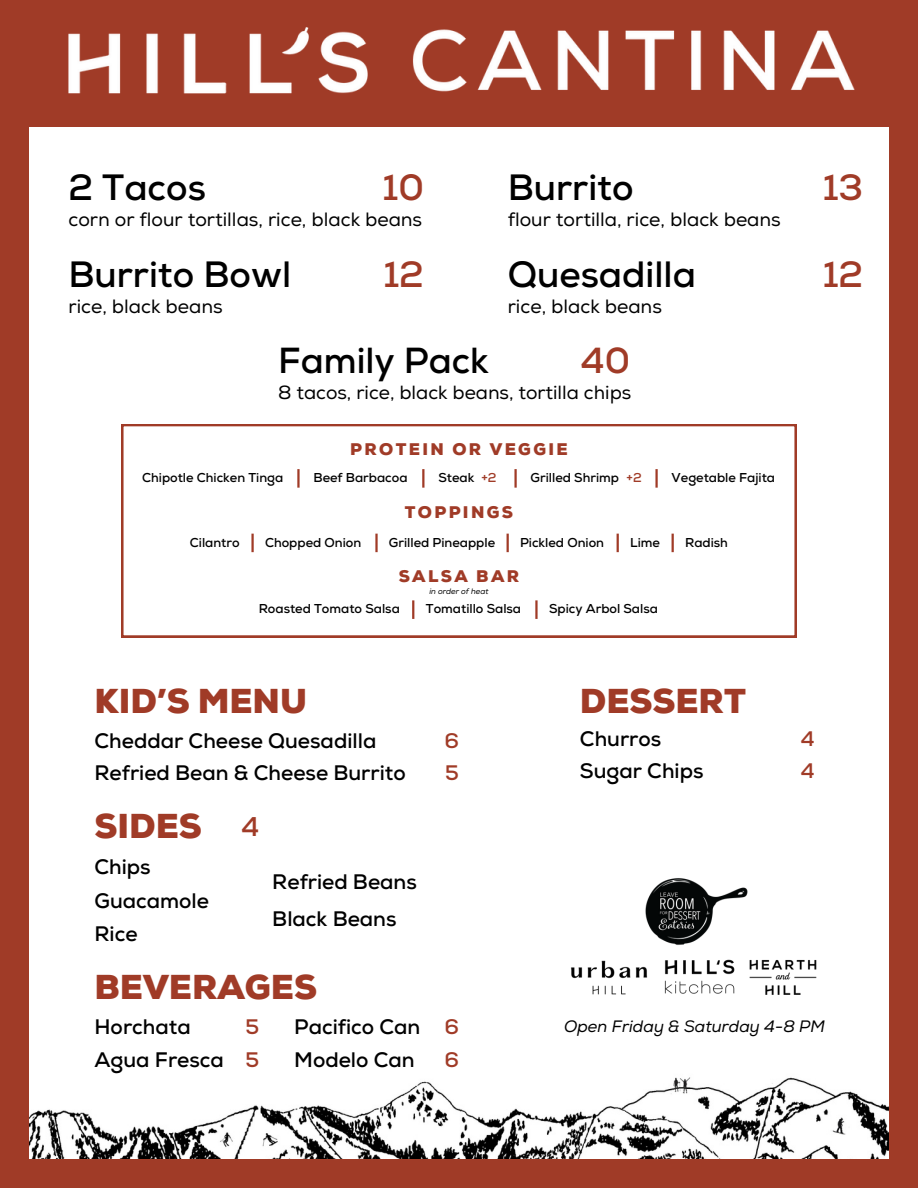
<style>
.page{position:relative;width:918px;height:1188px;background:#fff}
.page>*{position:absolute;margin:0;border:0;box-sizing:border-box;transform-origin:0 0}
.t1{font:700 36.6px "Nexa";color:#000}
.t2{font:700 36.6px "Nexa";color:#a03b27}
.t3{font:700 36.15px "Nexa";color:#000}
.t4{font:700 36.15px "Nexa";color:#a03b27}
.t5{font:900 34.5px "Nexa";color:#a03b27}
.t6{font:700 27px "Nexa";color:#a03b27}
.t7{font:700 21px "Nexa";color:#000}
.t8{font:700 21px "Nexa";color:#a03b27}
.t9{font:19.2px "Nexa";color:#000}
.t10{font:19.05px "Nexa";color:#000}
.t11{font:900 16.8px "Nexa";letter-spacing:.14em;color:#a03b27}
.t12{font:italic 16.5px "Nexa";color:#000}
.t13{font:700 12.9px "Nexa";color:#000}
.t14{font:700 12.9px "Nexa";color:#a03b27}
.t15{font:italic 7.95px "Nexa";color:#000}
</style>
<div class="page">
<div style="left:0;top:0;width:918px;height:127px;background:#a03b27"></div>
<img style="left:29px;top:1077px;width:860px;height:82px">
<div style="left:889px;top:117px;width:29px;height:1071px;background:#a03b27"></div>
<div style="left:0;top:1159px;width:918px;height:29px;background:#a03b27"></div>
<div style="left:0;top:117px;width:29px;height:1071px;background:#a03b27"></div>
<img style="left:68px;top:27px;width:787px;height:67px">
<svg style="left:121px;top:424px;width:675px;height:214px"></svg>
<hr style="left:251px;top:534px;width:3px;height:18px;background:#a03b27">
<hr style="left:375px;top:534px;width:3px;height:18px;background:#a03b27">
<svg style="left:507px;top:534px;width:2px;height:18px"></svg>
<svg style="left:617px;top:534px;width:2px;height:18px"></svg>
<svg style="left:672px;top:534px;width:2px;height:18px"></svg>
<img style="left:645px;top:878px;width:103px;height:67px">
<img style="left:571px;top:925px;width:90px;height:70px">
<img style="left:733px;top:944px;width:84px;height:51px">
<img style="left:664px;top:959px;width:74px;height:36px">
<svg style="left:412px;top:600px;width:2px;height:19px"></svg>
<hr style="left:535px;top:600px;width:3px;height:19px;background:#a03b27">
<hr style="left:297px;top:469px;width:3px;height:19px;background:#a03b27">
<svg style="left:422px;top:469px;width:2px;height:19px"></svg>
<hr style="left:514px;top:469px;width:3px;height:19px;background:#a03b27">
<hr style="left:655px;top:469px;width:3px;height:19px;background:#a03b27">
<h4 class="t1" style="left:68px;top:166px;width:139px">2 Tacos</h4>
<h2 class="t2" style="left:382px;top:166px;width:43px">10</h2>
<p class="t9" style="left:68px;top:208px;width:355px">corn or flour tortillas, rice, black beans</p>
<h4 class="t1" style="left:68px;top:253px;width:224px">Burrito Bowl</h4>
<h2 class="t2" style="left:383px;top:253px;width:42px">12</h2>
<p class="t9" style="left:68px;top:295px;width:156px">rice, black beans</p>
<h2 class="t1" style="left:508px;top:166px;width:127px">Burrito</h2>
<p class="t2" style="left:823px;top:166px;width:42px">13</p>
<h4 class="t9" style="left:508px;top:208px;width:275px">flour tortilla, rice, black beans</h4>
<h4 class="t1" style="left:508px;top:253px;width:190px">Quesadilla</h4>
<h5 class="t2" style="left:823px;top:253px;width:42px">12</h5>
<p class="t9" style="left:508px;top:295px;width:156px">rice, black beans</p>
<p class="t3" style="left:278px;top:339px;width:212px">Family Pack</p>
<p class="t4" style="left:581px;top:339px;width:51px">40</p>
<p class="t10" style="left:278px;top:381px;width:355px">8 tacos, rice, black beans, tortilla chips</p>
<h3 class="t11" style="left:350px;top:439px;width:219px">PROTEIN OR VEGGIE</h3>
<h5 class="t13" style="left:142px;top:470px;width:143px">Chipotle Chicken Tinga</h5>
<p class="t13" style="left:313px;top:470px;width:96px">Beef Barbacoa</p>
<p class="t13" style="left:438px;top:470px;width:37px">Steak</p>
<p class="t14" style="left:481px;top:470px;width:17px">+2</p>
<h1 class="t13" style="left:531px;top:470px;width:90px">Grilled Shrimp</h1>
<p class="t14" style="left:627px;top:470px;width:17px">+2</p>
<h1 class="t13" style="left:672px;top:470px;width:105px">Vegetable Fajita</h1>
<p class="t11" style="left:405px;top:502px;width:110px">TOPPINGS</p>
<p class="t13" style="left:190px;top:535px;width:51px">Cilantro</p>
<p class="t13" style="left:265px;top:535px;width:98px">Chopped Onion</p>
<p class="t13" style="left:389px;top:535px;width:108px">Grilled Pineapple</p>
<p class="t13" style="left:520px;top:535px;width:85px">Pickled Onion</p>
<p class="t13" style="left:630px;top:535px;width:31px">Lime</p>
<p class="t13" style="left:685px;top:535px;width:44px">Radish</p>
<h3 class="t11" style="left:399px;top:567px;width:122px">SALSA BAR</h3>
<p class="t15" style="left:429px;top:586px;width:61px">in order of heat</p>
<p class="t13" style="left:259px;top:601px;width:143px">Roasted Tomato Salsa</p>
<p class="t13" style="left:426px;top:601px;width:97px">Tomatillo Salsa</p>
<h5 class="t13" style="left:549px;top:601px;width:110px">Spicy Arbol Salsa</h5>
<p class="t5" style="left:95px;top:680px;width:214px">KID’S MENU</p>
<p class="t7" style="left:95px;top:728px;width:283px">Cheddar Cheese Quesadilla</p>
<h1 class="t7" style="left:95px;top:761px;width:313px">Refried Bean &amp; Cheese Burrito</h1>
<p class="t5" style="left:95px;top:806px;width:109px">SIDES</p>
<h3 class="t7" style="left:95px;top:855px;width:58px">Chips</h3>
<h3 class="t7" style="left:95px;top:888px;width:116px">Guacamole</h3>
<p class="t7" style="left:95px;top:921px;width:45px">Rice</p>
<p class="t6" style="left:242px;top:810px;width:19px">4</p>
<p class="t7" style="left:272px;top:869px;width:146px">Refried Beans</p>
<h1 class="t7" style="left:272px;top:907px;width:126px">Black Beans</h1>
<h3 class="t5" style="left:95px;top:967px;width:224px">BEVERAGES</h3>
<h3 class="t8" style="left:444px;top:728px;width:16px">6</h3>
<p class="t8" style="left:445px;top:761px;width:15px">5</p>
<p class="t5" style="left:580px;top:680px;width:167px">DESSERT</p>
<h3 class="t7" style="left:580px;top:726px;width:83px">Churros</h3>
<h3 class="t7" style="left:580px;top:758px;width:125px">Sugar Chips</h3>
<h3 class="t8" style="left:801px;top:726px;width:15px">4</h3>
<h3 class="t8" style="left:801px;top:758px;width:15px">4</h3>
<p class="t7" style="left:95px;top:1014px;width:98px">Horchata</p>
<h6 class="t8" style="left:246px;top:1014px;width:15px">5</h6>
<p class="t7" style="left:294px;top:1014px;width:128px">Pacifico Can</p>
<h3 class="t12" style="left:564px;top:1016px;width:263px">Open Friday &amp; Saturday 4-8 PM</h3>
<h3 class="t8" style="left:444px;top:1014px;width:16px">6</h3>
<h3 class="t7" style="left:95px;top:1047px;width:131px">Agua Fresca</h3>
<p class="t7" style="left:294px;top:1047px;width:122px">Modelo Can</p>
<p class="t8" style="left:246px;top:1047px;width:15px">5</p>
<p class="t8" style="left:444px;top:1047px;width:16px">6</p>
</div>
